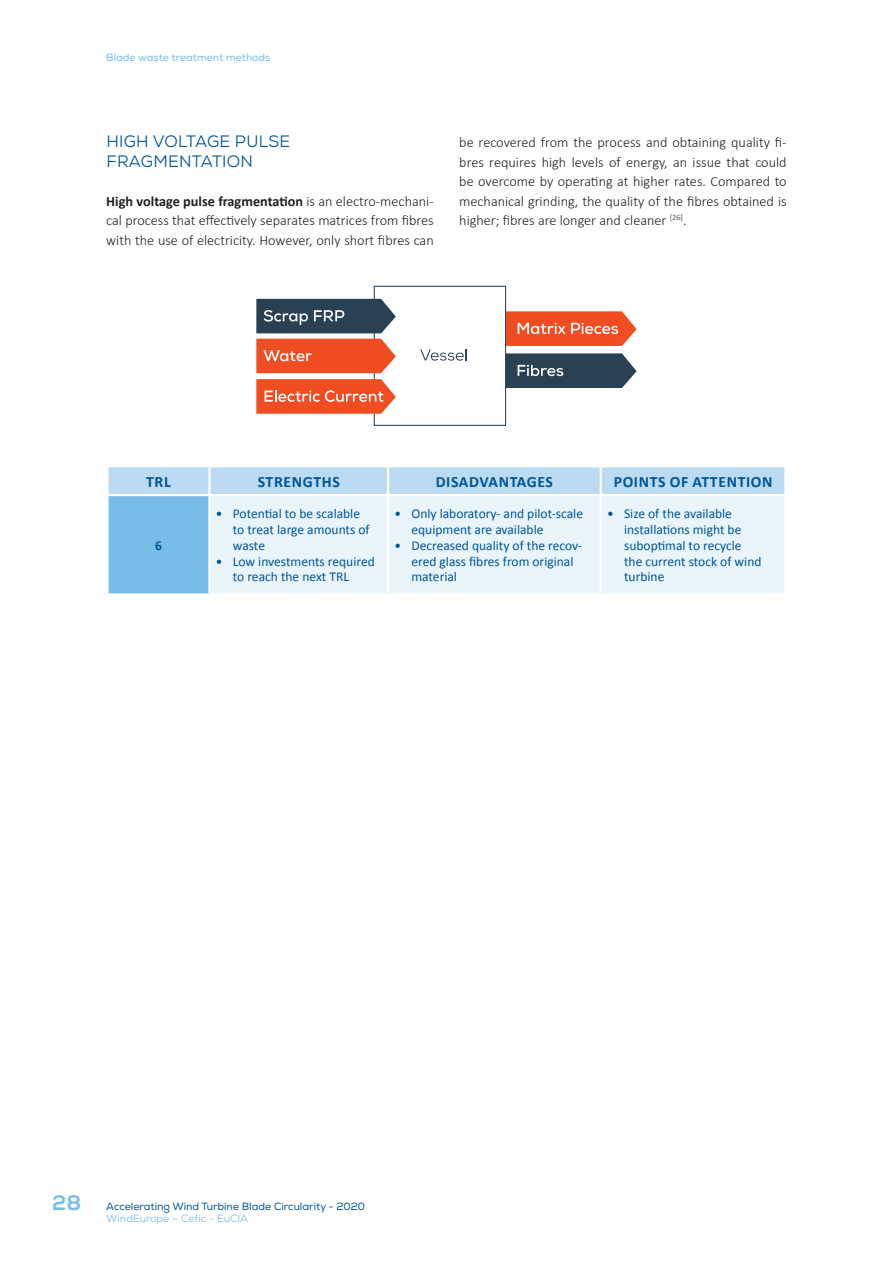
<style>
.page{position:relative;width:893px;height:1263px;background:#fff}
.page>*{position:absolute;margin:0;border:0;box-sizing:border-box;transform-origin:0 0}
.t1{font:16.5px/19.5px "Nexa";letter-spacing:.015em;color:#005595}
.t2{font:700 15.75px "Calibri";letter-spacing:.04em;color:#005595}
.t3{font:300 14.25px/19.5px "Calibri";color:#231f20;text-align:justify}
.t4{font:13.5px/15.8px "Calibri";color:#005595}
.t5{font:700 13.5px "Calibri";color:#005595}
.t6{font:10.5px/12.6px "Nexa";color:#005595}
.t7{font:10.5px "Nexa";color:#78bde8}
.s1{font-weight:700}
.s2{font-family:"Nexa X Bold";font-size:21px;color:#78bde8}
.s3{color:#78bde8}
</style>
<div class="page">
<div style="left:109px;top:467px;width:675px;height:27px;background:#bbdbf2"></div>
<div style="left:107px;top:495px;width:102px;height:99px;background:#78bde8"></div>
<div style="left:211px;top:496px;width:573px;height:97px;background:#e9f4fb"></div>
<hr style="left:208px;top:467px;width:3px;height:27px;background:#fff">
<hr style="left:387px;top:467px;width:2px;height:27px;background:#fff">
<hr style="left:600px;top:467px;width:2px;height:27px;background:#fff">
<hr style="left:387px;top:496px;width:2px;height:97px;background:#fff">
<hr style="left:600px;top:496px;width:2px;height:97px;background:#fff">
<hr style="left:106px;top:494px;width:103px;height:2px;background:#fff">
<hr style="left:106px;top:496px;width:3px;height:97px;background:#fff">
<hr style="left:208px;top:496px;width:3px;height:97px;background:#fff">
<hr style="left:106px;top:593px;width:103px;height:3px;background:#fff">
<div style="left:374px;top:286px;width:132px;height:140px;background:#fff;border:1px solid #294153"></div>
<svg style="left:256px;top:299px;width:140px;height:34px;background:#435867"></svg>
<svg style="left:256px;top:339px;width:140px;height:34px;background:#f15d37"></svg>
<svg style="left:256px;top:379px;width:140px;height:35px;background:#f26844"></svg>
<svg style="left:506px;top:311px;width:131px;height:35px;background:#f26843"></svg>
<svg style="left:506px;top:353px;width:131px;height:35px;background:#405666"></svg>
<svg style="left:420px;top:349px;width:47px;height:12px"></svg>
<p class="t7" style="left:106px;top:51px;width:166px">Blade waste treatment methods</p>
<p class="t1" style="left:106px;top:132px;width:185px">HIGH VOLTAGE PULSE<br>FRAGMENTATION</p>
<p class="t3" style="left:106px;top:190px;width:329px"><span class="s1">High voltage pulse fragmentation</span> is an electro-mechani&shy;cal process that effectively separates matrices from fibres with the use of electricity. However, only short fibres can</p>
<p class="t3" style="left:459px;top:132px;width:329px">be recovered from the process and obtaining quality fi&shy;bres requires high levels of energy, an issue that could be overcome by operating at higher rates. Compared to mechanical grinding, the quality of the fibres obtained is higher; fibres are longer and cleaner <sup>[26]</sup>.</p>
<p class="t2" style="left:146px;top:471px;width:26px">TRL</p>
<p class="t2" style="left:258px;top:471px;width:84px">STRENGTHS</p>
<p class="t2" style="left:436px;top:471px;width:119px">DISADVANTAGES</p>
<p class="t2" style="left:614px;top:471px;width:160px">POINTS OF ATTENTION</p>
<p class="t5" style="left:155px;top:537px;width:8px">6</p>
<p class="t4" style="left:233px;top:506px;width:138px;text-indent:-17px">• Potential to be scalable to treat large amounts of waste</p>
<p class="t4" style="left:233px;top:553px;width:143px;text-indent:-17px">• Low investments required to reach the next TRL</p>
<p class="t4" style="left:411px;top:506px;width:173px;text-indent:-17px">• Only laboratory- and pilot-scale equipment are available</p>
<p class="t4" style="left:411px;top:537px;width:172px;text-indent:-17px">• Decreased quality of the recov&shy;ered glass fibres from original material</p>
<p class="t4" style="left:624px;top:506px;width:139px;text-indent:-17px">• Size of the available installations might be suboptimal to recycle the current stock of wind turbine</p>
<p class="t6" style="left:106px;top:1200px;width:260px;text-indent:-54px"><span class="s2">28</span> Accelerating Wind Turbine Blade Circularity - 2020<br><span class="s3">WindEurope – Cefic - EuCIA</span></p>
</div>
